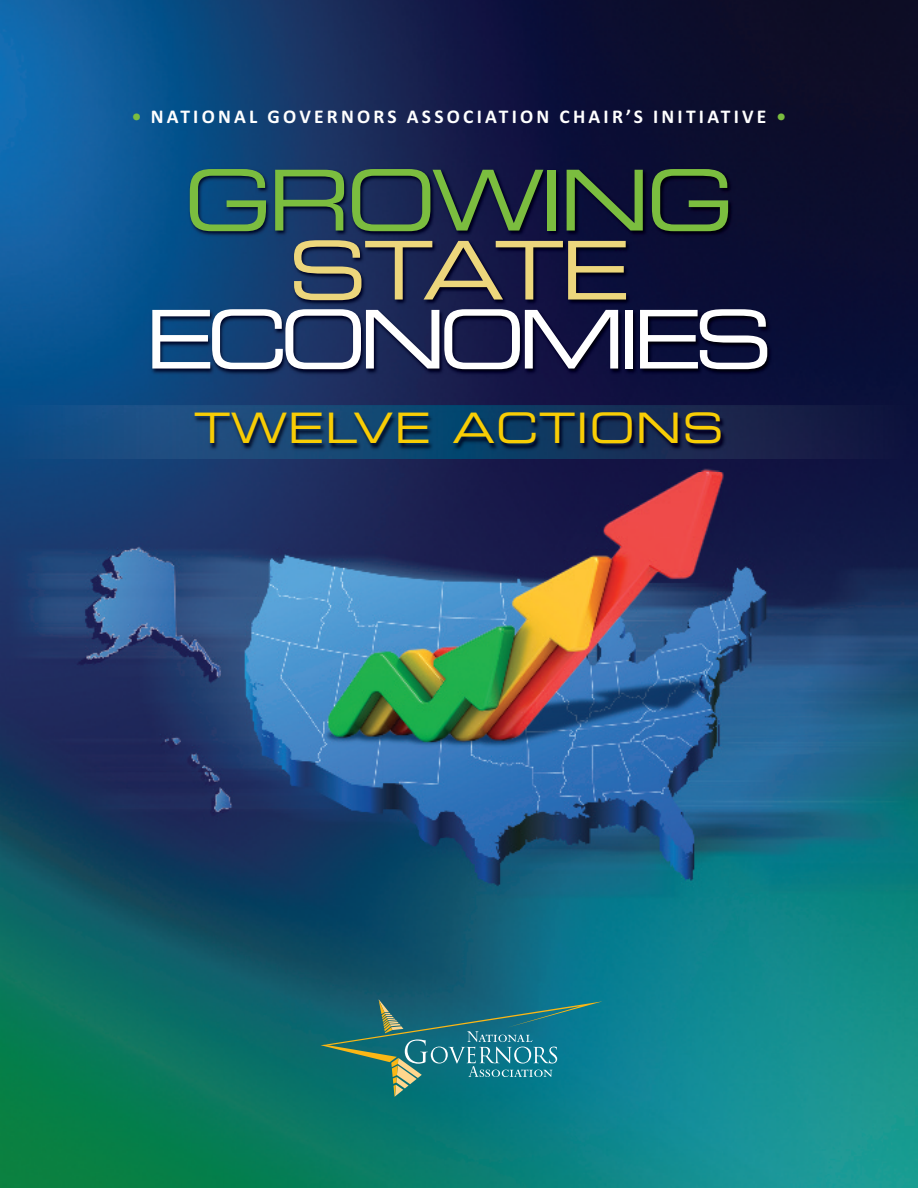
<style>
.page{position:relative;width:918px;height:1188px;background:#fff}
.page>*{position:absolute;margin:0;border:0;box-sizing:border-box;transform-origin:0 0}
.t1{font:84px "Eurostile Extended Two";letter-spacing:-.06em;color:#7bbd3f}
.t2{font:81px "Eurostile Extended Two";letter-spacing:-.105em;color:#fff}
.t3{font:81px "Eurostile Extended Two";letter-spacing:-.085em;color:#ecd67c}
.t4{font:42px "Eurostile Extended Two";letter-spacing:.02em;color:#f8cd05}
.t5{font:700 19.5px "Calibri";letter-spacing:.165em;color:#fff}
.s1{color:#7bbd3f}
</style>
<div class="page">
<img style="left:0;top:0;width:918px;height:1188px">
<img style="left:65px;top:146px;width:792px;height:259px">
<svg style="left:321px;top:999px;width:282px;height:98px;background:#1f7881"></svg>
<div style="left:820px;top:405px;width:91px;height:54px;background:#101640"></div>
<div style="left:7px;top:405px;width:96px;height:54px;background:#114c84"></div>
<img style="left:820px;top:405px;width:37px;height:12px">
<img style="left:65px;top:405px;width:38px;height:12px">
<img style="left:103px;top:398px;width:717px;height:73px">
<p class="t5" style="left:132px;top:104px;width:656px"><span class="s1">•</span> NATIONAL GOVERNORS ASSOCIATION CHAIR’S INITIATIVE <span class="s1">•</span></p>
<h1 class="t1" style="left:183px;top:170px;width:553px">GROWING</h1>
<h2 class="t3" style="left:288px;top:241px;width:344px">STATE</h2>
<h2 class="t2" style="left:145px;top:310px;width:630px">ECONOMIES</h2>
<h3 class="t4" style="left:194px;top:413px;width:531px">TWELVE ACTIONS</h3>
</div>
